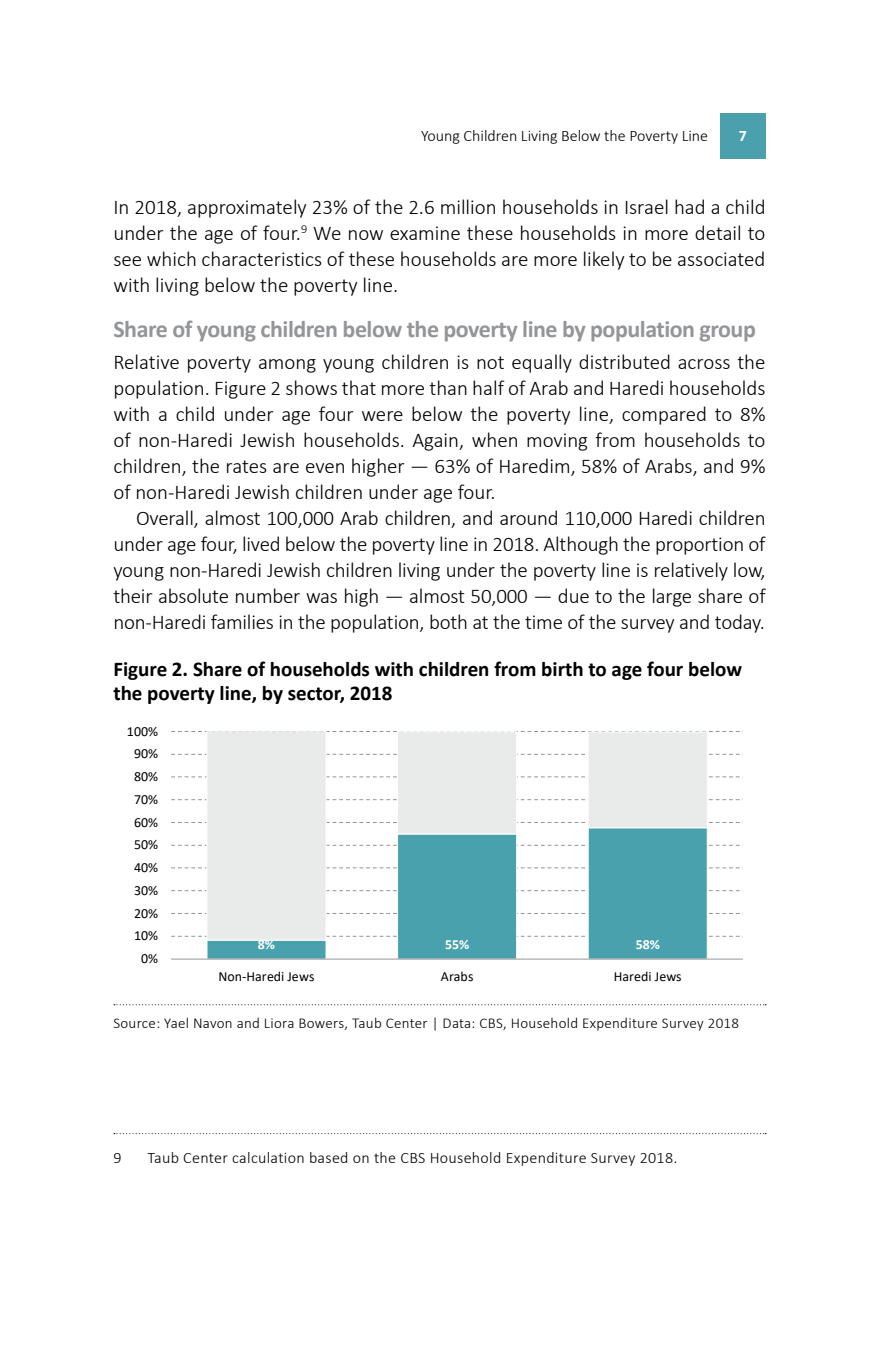
<style>
.page{position:relative;width:879px;height:1361px;background:#fff}
.page>*{position:absolute;margin:0;border:0;box-sizing:border-box;transform-origin:0 0}
.t1{font:700 24px "Calibri";letter-spacing:-.02em;color:#939598}
.t2{font:300 21px/26px "Calibri";color:#000;text-align:justify}
.t3{font:700 21px/24px "Calibri";color:#000}
.t4{font:300 16px "Calibri";letter-spacing:.02em;color:#000}
.t5{font:300 16px "Calibri";color:#000}
.t6{font:700 16px "Calibri";color:#fff}
.t7{font:300 15px "Calibri";letter-spacing:.02em;color:#000}
.t8{font:14px "Calibri";letter-spacing:.005em;color:#000}
.t9{font:700 14px "Calibri";color:#fff}
</style>
<div class="page">
<svg style="left:114px;top:1004px;width:652px;height:1px"></svg>
<svg style="left:171px;top:936px;width:572px;height:1px"></svg>
<svg style="left:171px;top:913px;width:572px;height:1px"></svg>
<svg style="left:171px;top:890px;width:572px;height:1px"></svg>
<svg style="left:171px;top:867px;width:572px;height:1px"></svg>
<svg style="left:171px;top:845px;width:572px;height:1px"></svg>
<svg style="left:171px;top:822px;width:572px;height:1px"></svg>
<svg style="left:171px;top:799px;width:572px;height:1px"></svg>
<svg style="left:171px;top:776px;width:572px;height:1px"></svg>
<svg style="left:171px;top:754px;width:572px;height:1px"></svg>
<svg style="left:171px;top:731px;width:572px;height:1px"></svg>
<svg style="left:206px;top:941px;width:502px;height:19px"></svg>
<svg style="left:206px;top:731px;width:502px;height:210px"></svg>
<hr style="left:171px;top:958px;width:572px;height:1px;background:#939598">
<svg style="left:114px;top:1133px;width:652px;height:1px"></svg>
<div style="left:720px;top:113px;width:45px;height:46px;background:#4aa1ad"></div>
<p class="t5" style="left:421px;top:125px;width:288px">Young Children Living Below the Poverty Line</p>
<p class="t6" style="left:739px;top:124px;width:10px">7</p>
<p class="t2" style="left:113px;top:194px;width:653px">In 2018, approximately 23% of the 2.6 million households in Israel had a child under the age of four.<sup>9</sup> We now examine these households in more detail to see which characteristics of these households are more likely to be associated with living below the poverty line.</p>
<p class="t1" style="left:113px;top:312px;width:644px">Share of young children below the poverty line by population group</p>
<p class="t2" style="left:113px;top:349px;width:653px">Relative poverty among young children is not equally distributed across the population. Figure 2 shows that more than half of Arab and Haredi households with a child under age four were below the poverty line, compared to 8% of non-Haredi Jewish households. Again, when moving from households to children, the rates are even higher — 63% of Haredim, 58% of Arabs, and 9% of non-Haredi Jewish children under age four.</p>
<p class="t2" style="left:113px;top:505px;width:654px;text-indent:23px">Overall, almost 100,000 Arab children, and around 110,000 Haredi children under age four, lived below the poverty line in 2018. Although the proportion of young non-Haredi Jewish children living under the poverty line is relatively low, their absolute number was high — almost 50,000 — due to the large share of non-Haredi families in the population, both at the time of the survey and today.</p>
<p class="t3" style="left:113px;top:656px;width:630px">Figure 2. Share of households with children from birth to age four below the poverty line, by sector, 2018</p>
<p class="t8" style="left:127px;top:721px;width:33px">100%</p>
<p class="t8" style="left:134px;top:744px;width:26px">90%</p>
<p class="t8" style="left:134px;top:767px;width:26px">80%</p>
<p class="t8" style="left:134px;top:789px;width:26px">70%</p>
<p class="t8" style="left:134px;top:812px;width:26px">60%</p>
<p class="t8" style="left:134px;top:835px;width:26px">50%</p>
<p class="t8" style="left:134px;top:858px;width:26px">40%</p>
<p class="t8" style="left:134px;top:880px;width:26px">30%</p>
<p class="t8" style="left:134px;top:903px;width:26px">20%</p>
<p class="t8" style="left:134px;top:926px;width:26px">10%</p>
<p class="t8" style="left:141px;top:948px;width:19px">0%</p>
<p class="t9" style="left:258px;top:935px;width:19px">8%</p>
<p class="t9" style="left:445px;top:935px;width:26px">55%</p>
<p class="t9" style="left:636px;top:935px;width:26px">58%</p>
<p class="t8" style="left:218px;top:967px;width:97px">Non-Haredi Jews</p>
<p class="t8" style="left:441px;top:967px;width:34px">Arabs</p>
<p class="t8" style="left:614px;top:967px;width:69px">Haredi Jews</p>
<p class="t7" style="left:113px;top:1013px;width:627px">Source: Yael Navon and Liora Bowers, Taub Center | Data: CBS, Household Expenditure Survey 2018</p>
<p class="t4" style="left:113px;top:1147px;width:10px">9</p>
<p class="t4" style="left:147px;top:1147px;width:531px">Taub Center calculation based on the CBS Household Expenditure Survey 2018.</p>
</div>
